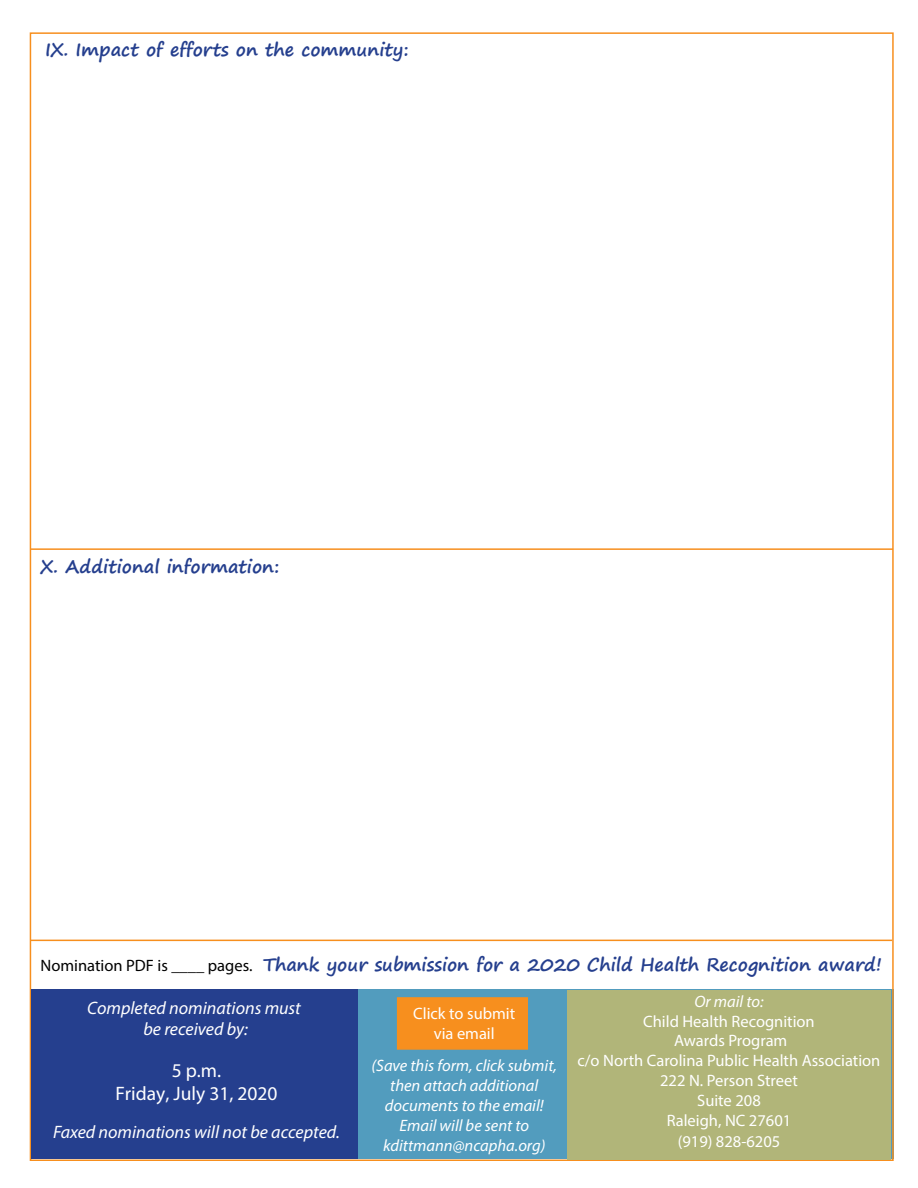
<style>
.page{position:relative;width:918px;height:1188px;background:#fff}
.page>*{position:absolute;margin:0;border:0;box-sizing:border-box;transform-origin:0 0}
.t1{font:19.5px/23.4px "Myriad Pro";color:#fff;text-align:center}
.t2{font:700 18px "Segoe Print";color:#253f8e}
.t3{font:italic 18px/21.6px "Myriad Pro";color:#fff;text-align:center}
.t4{font:16.5px "Myriad Pro";color:#fff}
.t5{font:italic 16.5px/19.8px "Myriad Pro";color:#fff;text-align:center}
.s1{font-family:"Myriad Pro";font-weight:400;font-size:16.5px;color:#000}
</style>
<div class="page">
<div style="left:32px;top:990px;width:862px;height:169px;background:#529cbe"></div>
<hr style="left:31px;top:548px;width:862px;height:2px;background:#f78f1e">
<hr style="left:30px;top:940px;width:862px;height:1px;background:#f78f1e">
<div style="left:397px;top:997px;width:131px;height:53px;background:#f78f1e;border:2px solid #f78f1e"></div>
<div style="left:31px;top:990px;width:326px;height:169px;background:#253f8e"></div>
<div style="left:567px;top:990px;width:323px;height:170px;background:#b1b579"></div>
<p class="t2" style="left:45px;top:33px;width:365px">IX. Impact of efforts on the community:</p>
<p class="t2" style="left:40px;top:550px;width:240px">X. Additional information:</p>
<p class="t2" style="left:41px;top:948px;width:843px"><span class="s1">Nomination PDF is ____ pages.</span> Thank your submission for a 2020 Child Health Recognition award!</p>
<p class="t3" style="left:87px;top:997px;width:215px">Completed nominations must be received by:</p>
<p class="t1" style="left:115px;top:1058px;width:164px">5 p.m.<br>Friday, July 31, 2020</p>
<p class="t3" style="left:53px;top:1121px;width:288px">Faxed nominations will not be accepted.</p>
<p class="t4" style="left:413px;top:1003px;width:103px">Click to submit</p>
<p class="t4" style="left:434px;top:1023px;width:62px">via email</p>
<p class="t5" style="left:371px;top:1056px;width:187px">(Save this form, click submit, then attach additional documents to the email!<br>Email will be sent to kdittmann@ncapha.org)</p>
<p class="t5" style="left:694px;top:991px;width:71px">Or mail to:</p>
<p class="t4" style="left:643px;top:1011px;width:173px">Child Health Recognition</p>
<p class="t4" style="left:674px;top:1031px;width:115px">Awards Program</p>
<p class="t4" style="left:578px;top:1051px;width:304px">c/o North Carolina Public Health Association</p>
<p class="t4" style="left:660px;top:1070px;width:139px">222 N. Person Street</p>
<p class="t4" style="left:697px;top:1090px;width:65px">Suite 208</p>
<p class="t4" style="left:667px;top:1110px;width:126px">Raleigh, NC 27601</p>
<p class="t4" style="left:678px;top:1132px;width:104px">(919) 828-6205</p>
</div>
